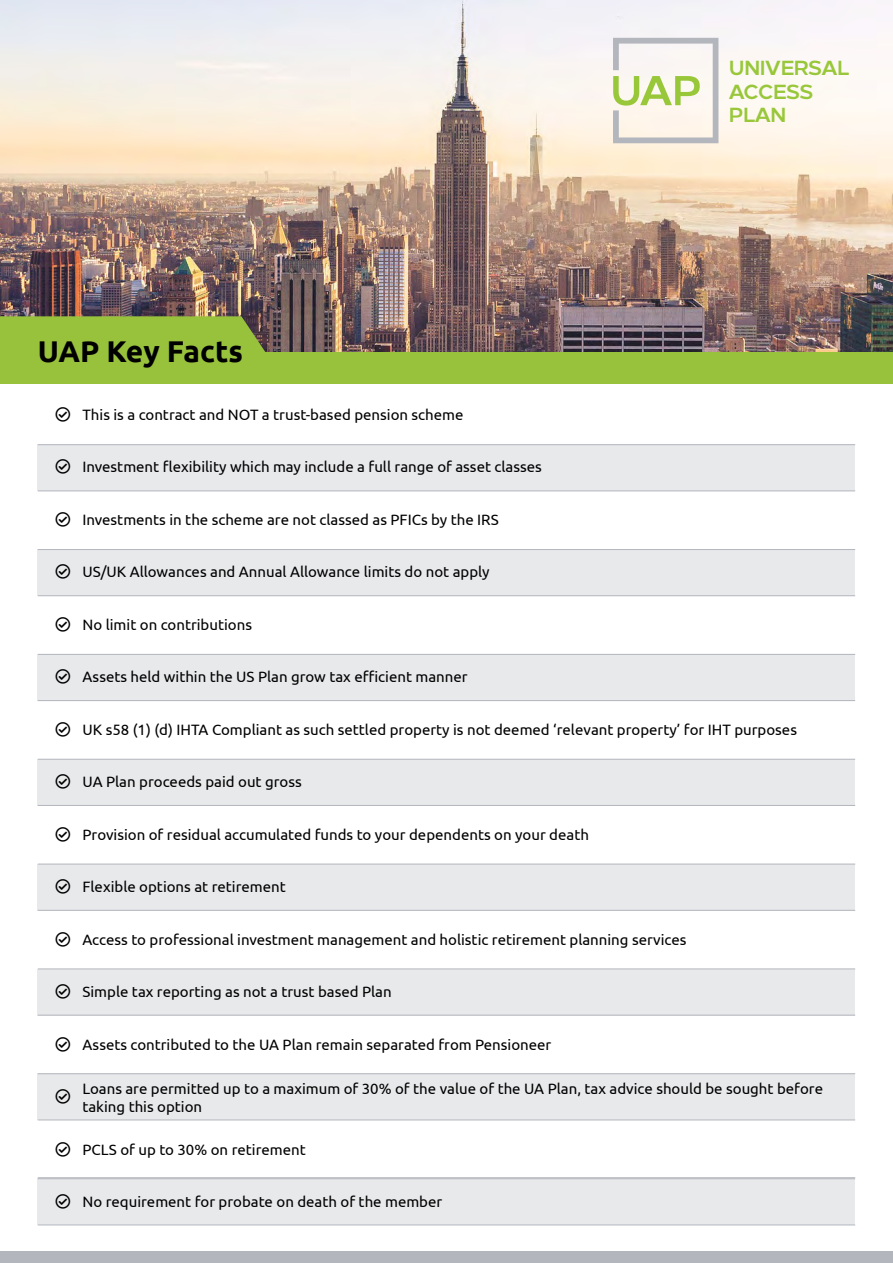
<style>
.page{position:relative;width:893px;height:1263px;background:#fff}
.page>*{position:absolute;margin:0;border:0;box-sizing:border-box;transform-origin:0 0}
.t1{font:700 30px "Ubuntu";color:#000}
.t2{font:700 20.4px/23.1px "Loew";letter-spacing:-.05em;color:#98c73a}
.t3{font:15px/18px "Ubuntu";color:#000}
</style>
<div class="page">
<img style="left:0;top:0;width:893px;height:352px">
<svg style="left:613px;top:38px;width:105px;height:105px"></svg>
<div style="left:0;top:1251px;width:893px;height:12px;background:#b3b6bd"></div>
<div style="left:38px;top:1178px;width:817px;height:47px;background:#e8e9eb"></div>
<hr style="left:38px;top:1178px;width:817px;height:1px;background:#b3b6bd">
<hr style="left:38px;top:1224px;width:817px;height:1px;background:#b3b6bd">
<hr style="left:38px;top:1177px;width:817px;height:1px;background:#b3b6bd">
<div style="left:38px;top:1073px;width:817px;height:47px;background:#e8e9eb"></div>
<hr style="left:38px;top:1073px;width:817px;height:1px;background:#b3b6bd">
<hr style="left:38px;top:1119px;width:817px;height:1px;background:#b3b6bd">
<div style="left:38px;top:968px;width:817px;height:47px;background:#e8e9eb"></div>
<hr style="left:38px;top:968px;width:817px;height:1px;background:#b3b6bd">
<hr style="left:38px;top:1015px;width:817px;height:1px;background:#b3b6bd">
<div style="left:38px;top:864px;width:817px;height:47px;background:#e8e9eb"></div>
<hr style="left:38px;top:864px;width:817px;height:1px;background:#b3b6bd">
<hr style="left:38px;top:910px;width:817px;height:1px;background:#b3b6bd">
<div style="left:38px;top:759px;width:817px;height:47px;background:#e8e9eb"></div>
<hr style="left:38px;top:759px;width:817px;height:1px;background:#b3b6bd">
<hr style="left:38px;top:805px;width:817px;height:1px;background:#b3b6bd">
<div style="left:38px;top:654px;width:817px;height:47px;background:#e8e9eb"></div>
<hr style="left:38px;top:654px;width:817px;height:1px;background:#b3b6bd">
<hr style="left:38px;top:700px;width:817px;height:1px;background:#b3b6bd">
<div style="left:38px;top:549px;width:817px;height:47px;background:#e8e9eb"></div>
<hr style="left:38px;top:549px;width:817px;height:1px;background:#b3b6bd">
<hr style="left:38px;top:595px;width:817px;height:1px;background:#b3b6bd">
<div style="left:38px;top:444px;width:817px;height:47px;background:#e8e9eb"></div>
<hr style="left:38px;top:444px;width:817px;height:1px;background:#b3b6bd">
<hr style="left:38px;top:490px;width:817px;height:1px;background:#b3b6bd">
<div style="left:0;top:352px;width:893px;height:32px;background:#98c23c"></div>
<svg style="left:0;top:316px;width:273px;height:36px;background:#93b83d"></svg>
<h1 class="t1" style="left:38px;top:333px;width:207px">UAP Key Facts</h1>
<p class="t3" style="left:82px;top:405px;width:382px">This is a contract and NOT a trust-based pension scheme</p>
<p class="t3" style="left:82px;top:457px;width:461px">Investment flexibility which may include a full range of asset classes</p>
<p class="t3" style="left:82px;top:510px;width:418px">Investments in the scheme are not classed as PFICs by the IRS</p>
<p class="t3" style="left:82px;top:562px;width:409px">US/UK Allowances and Annual Allowance limits do not apply</p>
<p class="t3" style="left:82px;top:615px;width:171px">No limit on contributions</p>
<h2 class="t2" style="left:729px;top:55px;width:122px">UNIVERSAL<br>ACCESS<br>PLAN</h2>
<p class="t3" style="left:82px;top:667px;width:387px">Assets held within the US Plan grow tax efficient manner</p>
<p class="t3" style="left:82px;top:720px;width:716px">UK s58 (1) (d) IHTA Compliant as such settled property is not deemed ‘relevant property’ for IHT purposes</p>
<p class="t3" style="left:82px;top:772px;width:221px">UA Plan proceeds paid out gross</p>
<p class="t3" style="left:82px;top:825px;width:508px">Provision of residual accumulated funds to your dependents on your death</p>
<p class="t3" style="left:82px;top:877px;width:205px">Flexible options at retirement</p>
<p class="t3" style="left:82px;top:930px;width:606px">Access to professional investment management and holistic retirement planning services</p>
<p class="t3" style="left:82px;top:982px;width:311px">Simple tax reporting as not a trust based Plan</p>
<p class="t3" style="left:82px;top:1035px;width:470px">Assets contributed to the UA Plan remain separated from Pensioneer</p>
<p class="t3" style="left:82px;top:1079px;width:742px">Loans are permitted up to a maximum of 30% of the value of the UA Plan, tax advice should be sought before taking this option</p>
<p class="t3" style="left:82px;top:1140px;width:225px">PCLS of up to 30% on retirement</p>
<p class="t3" style="left:82px;top:1192px;width:361px">No requirement for probate on death of the member</p>
</div>
